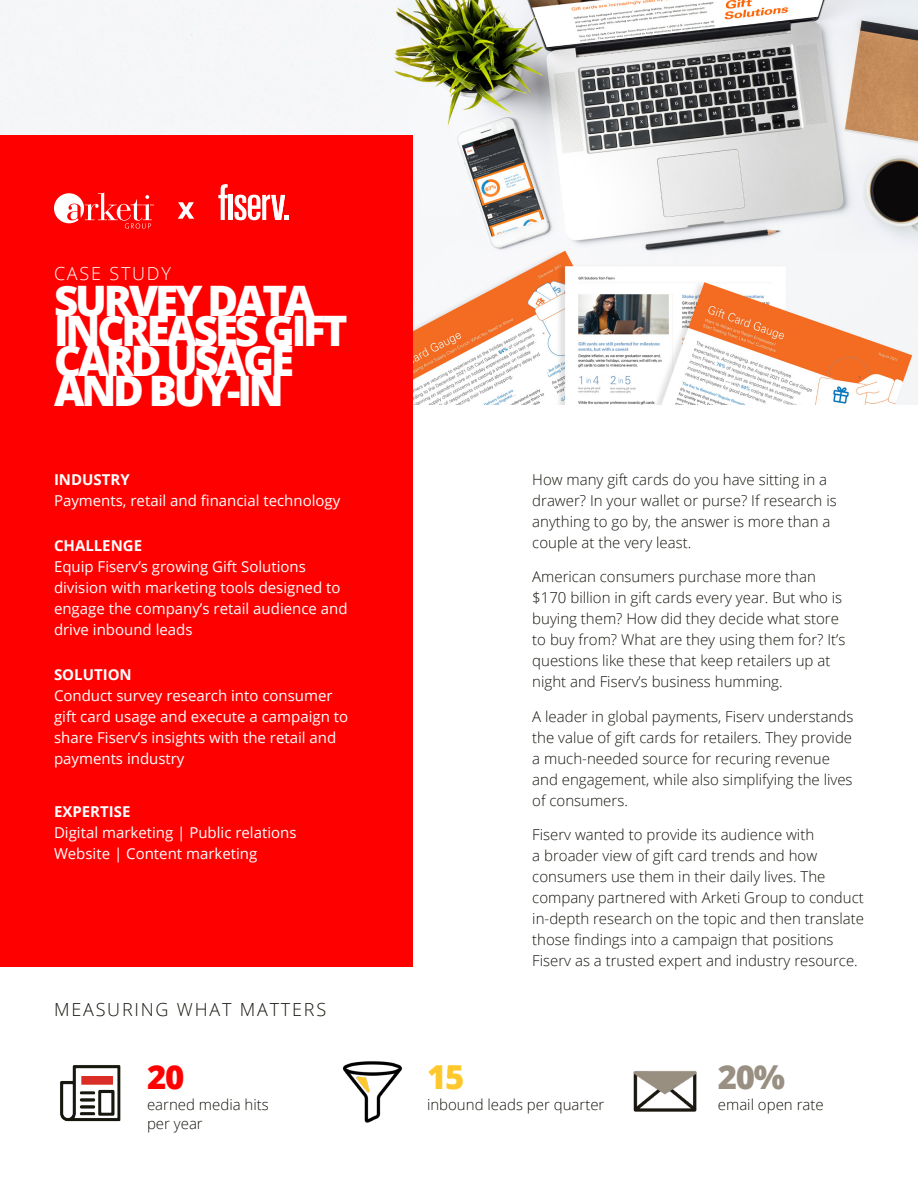
<style>
.page{position:relative;width:918px;height:1188px;background:#fff}
.page>*{position:absolute;margin:0;border:0;box-sizing:border-box;transform-origin:0 0}
.H1_Extrabold{font:800 42px/30px "Open Sans";letter-spacing:-.075em;color:#fff}
.t1{font:800 33px "Open Sans";color:#999083}
.t2{font:800 33px "Open Sans";color:#fec82d}
.t3{font:800 33px "Open Sans";color:#f00}
.H1_Extrabold-2{font:300 18px "Open Sans";letter-spacing:.1em;color:#17150e}
.H1_Extrabold-3{font:300 18px "Open Sans";letter-spacing:.1em;color:#fff}
.t4{font:300 15px/21px "Open Sans";color:#17150e}
.t5{font:15px/21px "Open Sans";color:#fff}
.t6{font:700 15px "Open Sans";color:#fff}
.s1{font-weight:700}
</style>
<div class="page">
<img style="left:0;top:0;width:918px;height:405px">
<div style="left:0;top:135px;width:413px;height:831px;background:#f00"></div>
<svg style="left:54px;top:192px;width:100px;height:37px"></svg>
<svg style="left:178px;top:202px;width:16px;height:17px"></svg>
<svg style="left:235px;top:195px;width:54px;height:25px"></svg>
<hr style="left:229px;top:195px;width:4px;height:25px;background:#fff">
<svg style="left:218px;top:184px;width:10px;height:36px"></svg>
<img style="left:343px;top:1061px;width:60px;height:62px">
<img style="left:633px;top:1070px;width:64px;height:42px">
<img style="left:60px;top:1065px;width:61px;height:57px">
<p class="H1_Extrabold-3" style="left:54px;top:261px;width:118px">CASE STUDY</p>
<p class="H1_Extrabold" style="left:54px;top:283px;width:295px">SURVEY DATA<br>INCREASES GIFT<br>CARD USAGE<br>AND BUY-IN</p>
<p class="t6" style="left:54px;top:469px;width:77px">INDUSTRY</p>
<p class="t5" style="left:54px;top:489px;width:288px">Payments, retail and financial technology</p>
<p class="t6" style="left:54px;top:535px;width:90px">CHALLENGE</p>
<p class="t5" style="left:54px;top:556px;width:295px">Equip Fiserv’s growing Gift Solutions division with marketing tools designed to engage the company’s retail audience and drive inbound leads</p>
<p class="t6" style="left:54px;top:664px;width:79px">SOLUTION</p>
<p class="t5" style="left:54px;top:685px;width:296px">Conduct survey research into consumer gift card usage and execute a campaign to share Fiserv’s insights with the retail and payments industry</p>
<p class="t5" style="left:54px;top:801px;width:244px"><span class="s1">EXPERTISE<br></span>Digital marketing | Public relations<br>Website | Content marketing</p>
<p class="H1_Extrabold-2" style="left:54px;top:997px;width:274px">MEASURING WHAT MATTERS</p>
<p class="t3" style="left:147px;top:1052px;width:39px">20</p>
<p class="t4" style="left:147px;top:1094px;width:123px;line-height:19.5px">earned media hits per year</p>
<p class="t4" style="left:532px;top:468px;width:306px">How many gift cards do you have sitting in a drawer? In your wallet or purse? If research is anything to go by, the answer is more than a couple at the very least.</p>
<p class="t4" style="left:532px;top:566px;width:315px">American consumers purchase more than $170 billion in gift cards every year. But who is buying them? How did they decide what store to buy from? What are they using them for? It’s questions like these that keep retailers up at night and Fiserv’s business humming.</p>
<p class="t4" style="left:532px;top:705px;width:323px">A leader in global payments, Fiserv understands the value of gift cards for retailers. They provide a much-needed source for recuring revenue and engagement, while also simplifying the lives of consumers.</p>
<p class="t4" style="left:532px;top:824px;width:333px">Fiserv wanted to provide its audience with<br>a broader view of gift card trends and how consumers use them in their daily lives. The company partnered with Arketi Group to conduct in-depth research on the topic and then translate those findings into a campaign that positions Fiserv as a trusted expert and industry resource.</p>
<p class="t2" style="left:427px;top:1052px;width:39px">15</p>
<p class="t4" style="left:427px;top:1094px;width:179px">inbound leads per quarter</p>
<p class="t1" style="left:718px;top:1052px;width:69px">20%</p>
<p class="t4" style="left:718px;top:1094px;width:107px">email open rate</p>
</div>
